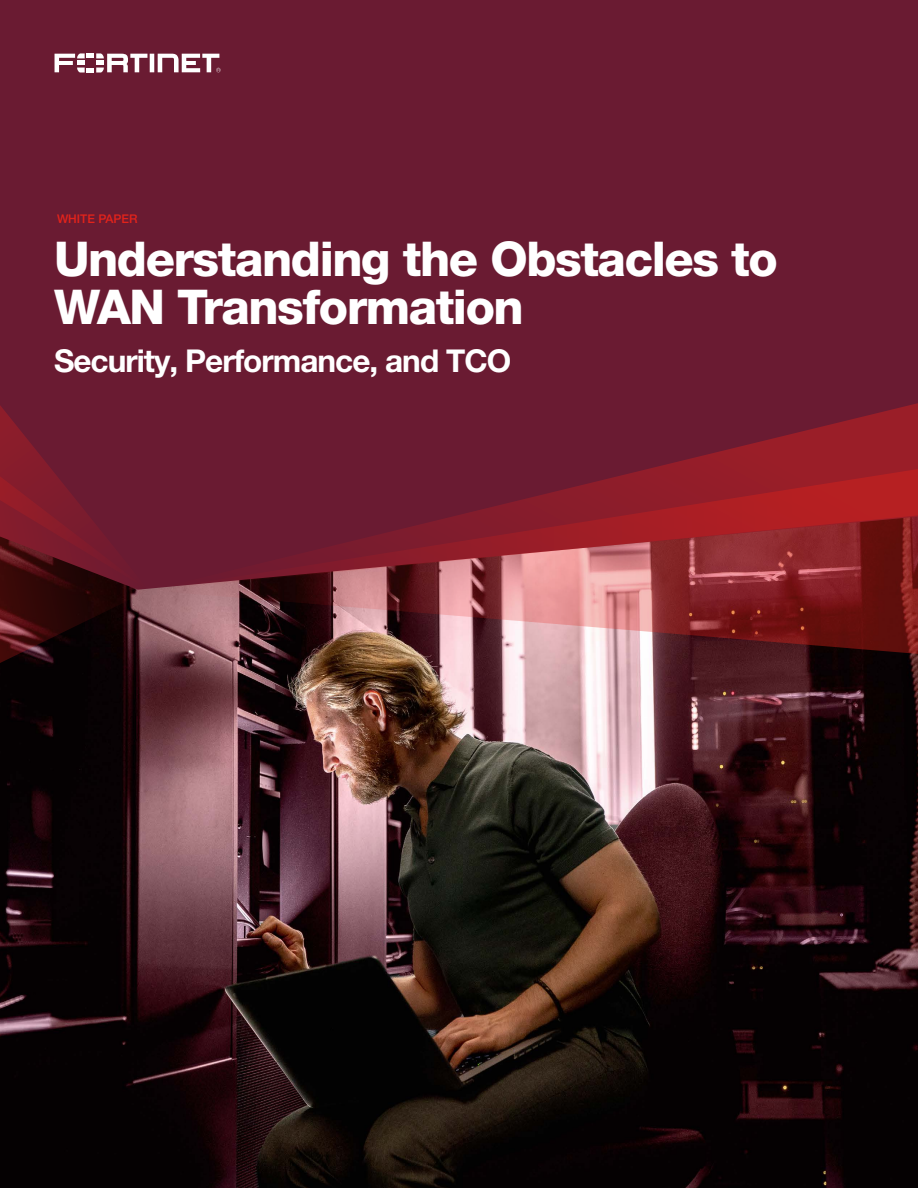
<style>
.page{position:relative;width:918px;height:1188px;background:#fff}
.page>*{position:absolute;margin:0;border:0;box-sizing:border-box;transform-origin:0 0}
.t1{font:800 48px/48px "Helvetica Neue LT Pro";letter-spacing:-.03em;color:#fff}
.t2{font:700 31.5px "Helvetica Neue LT Pro";letter-spacing:-.03em;color:#fff}
.t3{font:500 12px "Helvetica Neue LT Pro";color:#e2231b}
</style>
<div class="page">
<img style="left:0;top:655px;width:918px;height:533px">
<div style="left:0;top:0;width:918px;height:400px;background:#6a1b32"></div>
<svg style="left:55px;top:53px;width:166px;height:20px"></svg>
<svg style="left:149px;top:590px;width:769px;height:65px;background:#8b5052"></svg>
<svg style="left:149px;top:400px;width:769px;height:190px;background:#812434"></svg>
<svg style="left:0;top:389px;width:149px;height:281px;background:#5a1624"></svg>
<p class="t3" style="left:57px;top:212px;width:82px">WHITE PAPER</p>
<p class="t1" style="left:54px;top:235px;width:725px">Understanding the Obstacles to<br>WAN Transformation</p>
<p class="t2" style="left:54px;top:342px;width:459px">Security, Performance, and TCO</p>
</div>
